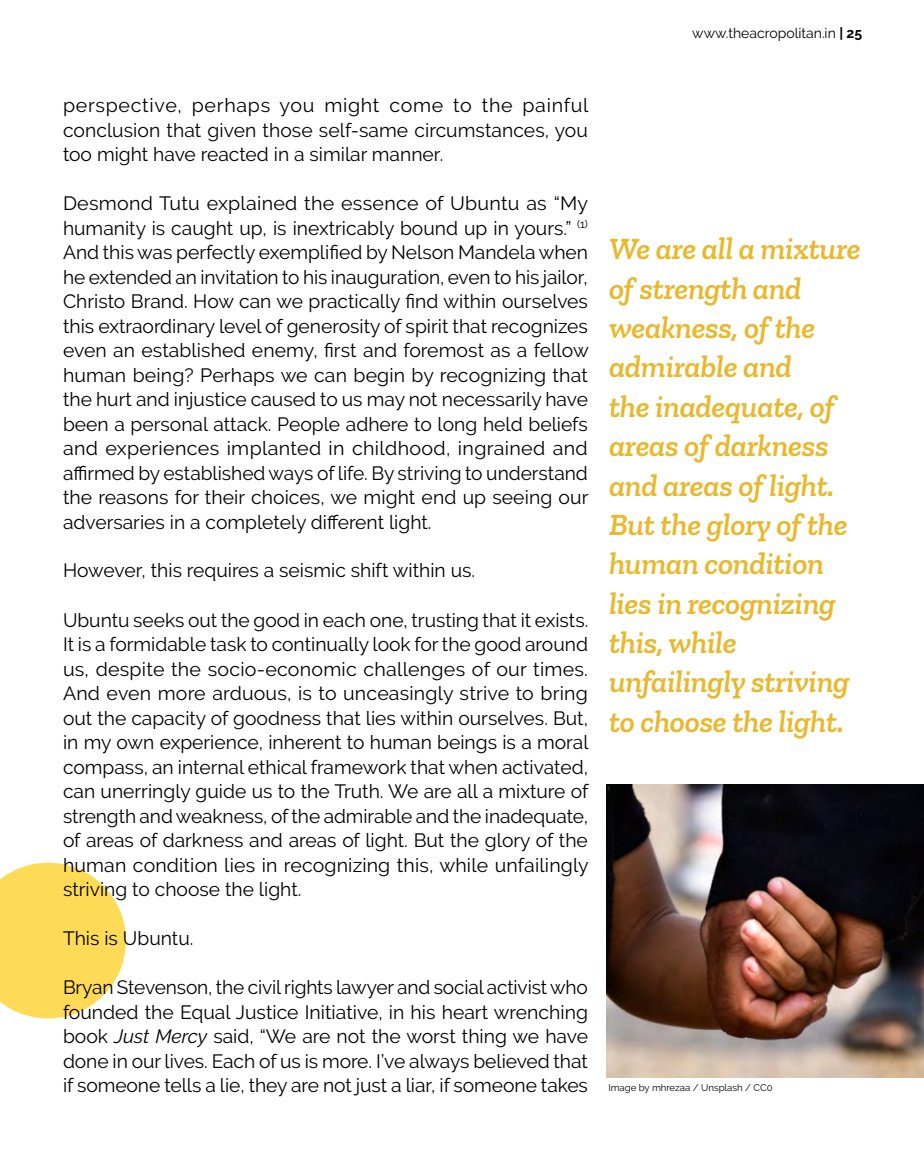
<style>
.page{position:relative;width:924px;height:1155px;background:#fff}
.page>*{position:absolute;margin:0;border:0;box-sizing:border-box;transform-origin:0 0}
.t1{font:italic 600 31.5px/39.4px "Zilla Slab";letter-spacing:-.01em;color:#e8b92e}
.t2{font:19.25px/24.5px "Raleway";color:#000;text-align:justify}
.t3{font:14px "Raleway";color:#000}
.t4{font:9.62px "Raleway";color:#000}
.s1{font-weight:700}
.s2{font-style:italic}
</style>
<div class="page">
<svg style="left:0;top:863px;width:126px;height:155px;background:#fee070"></svg>
<img style="left:607px;top:784px;width:317px;height:294px">
<p class="t3" style="left:692px;top:25px;width:171px">www.theacropolitan.in <span class="s1">| 25</span></p>
<p class="t2" style="left:63px;top:93px;width:527px">perspective, perhaps you might come to the painful conclusion that given those self-same circumstances, you too might have reacted in a similar manner.</p>
<p class="t2" style="left:63px;top:191px;width:527px">Desmond Tutu explained the essence of Ubuntu as “My humanity is caught up, is inextricably bound up in yours.” <sup>(1)<br></sup>And this was perfectly exemplified by Nelson Mandela when he extended an invitation to his inauguration, even to his jailor, Christo Brand. How can we practically find within ourselves this extraordinary level of generosity of spirit that recognizes even an established enemy, first and foremost as a fellow human being? Perhaps we can begin by recognizing that the hurt and injustice caused to us may not necessarily have been a personal attack. People adhere to long held beliefs and experiences implanted in childhood, ingrained and affirmed by established ways of life. By striving to understand the reasons for their choices, we might end up seeing our adversaries in a completely different light.</p>
<p class="t2" style="left:63px;top:558px;width:414px">However, this requires a seismic shift within us.</p>
<p class="t2" style="left:63px;top:607px;width:527px">Ubuntu seeks out the good in each one, trusting that it exists.<br>It is a formidable task to continually look for the good around us, despite the socio-economic challenges of our times.<br>And even more arduous, is to unceasingly strive to bring out the capacity of goodness that lies within ourselves. But, in my own experience, inherent to human beings is a moral compass, an internal ethical framework that when activated, can unerringly guide us to the Truth. We are all a mixture of strength and weakness, of the admirable and the inadequate, of areas of darkness and areas of light. But the glory of the human condition lies in recognizing this, while unfailingly striving to choose the light.</p>
<p class="t2" style="left:63px;top:926px;width:132px">This is Ubuntu.</p>
<p class="t2" style="left:63px;top:975px;width:527px">Bryan Stevenson, the civil rights lawyer and social activist who founded the Equal Justice Initiative, in his heart wrenching book <span class="s2">Just Mercy</span> said, “We are not the worst thing we have done in our lives. Each of us is more. I’ve always believed that if someone tells a lie, they are not just a liar, if someone takes</p>
<h1 class="t1" style="left:609px;top:229px;width:253px">We are all a mixture of strength and weakness, of the admirable and<br>the inadequate, of areas of darkness and areas of light.<br>But the glory of the human condition lies in recognizing this, while unfailingly striving to choose the light.</h1>
<p class="t4" style="left:608px;top:1082px;width:166px">Image by mhrezaa / Unsplash / CC0</p>
</div>
